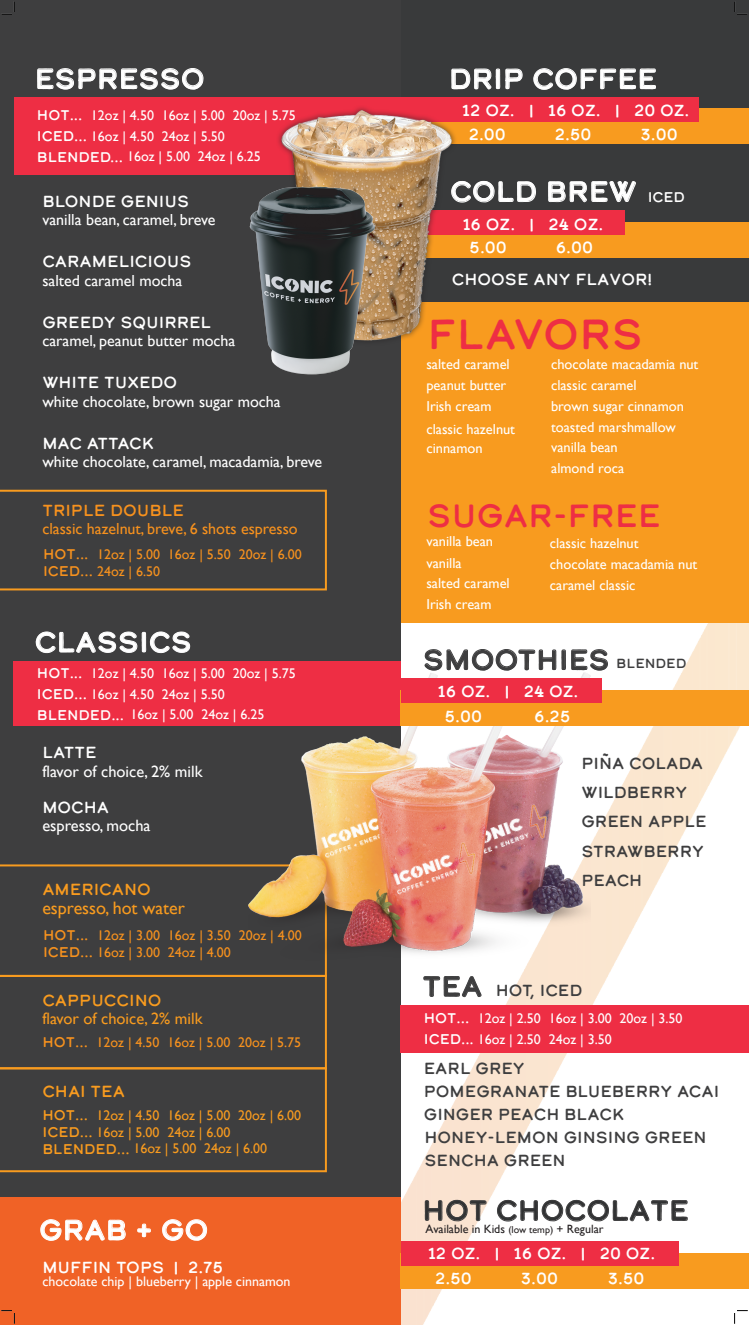
<style>
.page{position:relative;width:749px;height:1325px;background:#fff}
.page>*{position:absolute;margin:0;border:0;box-sizing:border-box;transform-origin:0 0}
.t1{font:41.88px "Calder Dark";color:#ee2e44}
.t2{font:32px "Calder Dark";color:#ee2e44}
.t3{font:27.88px "Calder Dark";color:#fff}
.t4{font:27.88px "Calder Dark";color:#3e3e3f}
.t5{font:27.88px "Calder Dark";color:#313233}
.t6{font:18px "Gill Sans";color:#f89b1f}
.t7{font:16.4px "Gill Sans";color:#fff}
.t8{font:16.4px "Gill Sans";color:#f89b1f}
.t9{font:16px "Calder Dark";color:#fff}
.t10{font:16px/29.4px "Calder Dark";color:#3e3e3f}
.t11{font:16px "Gill Sans";color:#fff}
.t12{font:16px "Gill Sans";color:#f6911e}
.t13{font:16px "Calder Dark";color:#f89b1f}
.t14{font:16px "Calder Dark";color:#f6911e}
.t15{font:16px "Calder Dark";letter-spacing:-.035em;color:#fff}
.t16{font:14.4px/20.8px "Gill Sans";color:#fff}
.t17{font:14px/21px "Gill Sans";color:#fff}
.t18{font:14px/16.9px "Gill Sans";color:#f6911e}
.t19{font:14px/16.9px "Gill Sans";color:#f89b1f}
.t20{font:14px "Calder Dark";color:#fff}
.t21{font:14px "Calder Dark";color:#f89b1f}
.t22{font:12px "Gill Sans";color:#231f20}
.s1{font-family:"Calder Dark"}
.s2{font-size:14px}
.s3{font-size:13.2px}
.s4{font-size:27.88px}
.s5{font-size:10px}
</style>
<div class="page">
<img style="left:401px;top:623px;width:348px;height:702px">
<div style="left:400px;top:0;width:349px;height:303px;background:#393a3b"></div>
<div style="left:391px;top:303px;width:358px;height:320px;background:#f89b1f"></div>
<div style="left:0;top:0;width:401px;height:1310px;background:#3e3e3f"></div>
<div style="left:0;top:1198px;width:401px;height:127px;background:#f06226"></div>
<div style="left:401px;top:1005px;width:348px;height:47px;background:#ee2e44"></div>
<svg style="left:0;top:490px;width:327px;height:100px"></svg>
<svg style="left:37px;top:68px;width:167px;height:22px"></svg>
<div style="left:14px;top:97px;width:387px;height:78px;background:#ee2e44"></div>
<svg style="left:423px;top:976px;width:59px;height:21px"></svg>
<div style="left:401px;top:108px;width:348px;height:36px;background:#f89b1f"></div>
<svg style="left:36px;top:631px;width:154px;height:22px"></svg>
<svg style="left:40px;top:1219px;width:86px;height:22px"></svg>
<svg style="left:137px;top:1223px;width:14px;height:14px"></svg>
<svg style="left:162px;top:1219px;width:45px;height:22px"></svg>
<div style="left:401px;top:97px;width:298px;height:25px;background:#ee2e44"></div>
<svg style="left:424px;top:649px;width:184px;height:22px"></svg>
<div style="left:419px;top:222px;width:330px;height:36px;background:#f89b1f"></div>
<svg style="left:500px;top:181px;width:36px;height:22px"></svg>
<svg style="left:548px;top:181px;width:88px;height:22px"></svg>
<div style="left:420px;top:210px;width:205px;height:25px;background:#ee2e44"></div>
<img style="left:284px;top:107px;width:164px;height:21px">
<img style="left:249px;top:128px;width:251px;height:247px">
<div style="left:14px;top:662px;width:387px;height:64px;background:#ee2e44"></div>
<svg style="left:0;top:864px;width:327px;height:308px"></svg>
<img style="left:248px;top:672px;width:342px;height:289px">
<div style="left:401px;top:690px;width:348px;height:36px;background:#f89b1f"></div>
<div style="left:401px;top:678px;width:200px;height:25px;background:#ee2e44"></div>
<svg style="left:451px;top:68px;width:72px;height:22px"></svg>
<svg style="left:533px;top:68px;width:123px;height:22px"></svg>
<div style="left:401px;top:1253px;width:348px;height:36px;background:#f89b1f"></div>
<div style="left:401px;top:1241px;width:277px;height:25px;background:#ee2e44"></div>
<svg style="left:424px;top:1199px;width:63px;height:23px"></svg>
<svg style="left:497px;top:1199px;width:191px;height:23px"></svg>
<img style="left:366px;top:818px;width:140px;height:104px">
<img style="left:313px;top:795px;width:68px;height:68px">
<img style="left:482px;top:799px;width:75px;height:67px">
<svg style="left:2px;top:2px;width:13px;height:13px"></svg>
<svg style="left:1px;top:1310px;width:14px;height:14px"></svg>
<svg style="left:734px;top:2px;width:13px;height:13px"></svg>
<svg style="left:734px;top:1310px;width:14px;height:14px"></svg>
<h3 class="t3" style="left:35px;top:60px;width:171px">ESPRESSO</h3>
<p class="t17" style="left:37px;top:105px;width:260px"><span class="s1">HOT...</span> 12oz | 4.50 16oz | 5.00 20oz | 5.75<br><span class="s1">ICED...</span> 16oz | 4.50 24oz | 5.50</p>
<p class="t20" style="left:37px;top:147px;width:88px">BLENDED...</p>
<p class="t17" style="left:127px;top:146px;width:135px">16oz | 5.00 24oz | 6.25</p>
<p class="t9" style="left:42px;top:190px;width:148px">BLONDE GENIUS</p>
<p class="t11" style="left:42px;top:210px;width:175px">vanilla bean, caramel, breve</p>
<p class="t9" style="left:42px;top:251px;width:151px">CARAMELICIOUS</p>
<p class="t11" style="left:42px;top:271px;width:142px">salted caramel mocha</p>
<p class="t9" style="left:42px;top:311px;width:170px">GREEDY SQUIRREL</p>
<p class="t11" style="left:42px;top:331px;width:195px">caramel, peanut butter mocha</p>
<p class="t9" style="left:42px;top:372px;width:136px">WHITE TUXEDO</p>
<p class="t11" style="left:42px;top:392px;width:240px">white chocolate, brown sugar mocha</p>
<p class="t15" style="left:42px;top:432px;width:114px">MAC ATTACK</p>
<p class="t11" style="left:42px;top:452px;width:281px">white chocolate, caramel, macadamia, breve</p>
<p class="t14" style="left:42px;top:500px;width:143px">TRIPLE DOUBLE</p>
<p class="t12" style="left:42px;top:520px;width:257px">classic hazelnut, breve, 6 shots espresso</p>
<p class="t18" style="left:43px;top:545px;width:260px"><span class="s1">HOT...</span> 12oz | 5.00 16oz | 5.50 20oz | 6.00<br><span class="s1">ICED...</span> 24oz | 6.50</p>
<h3 class="t3" style="left:35px;top:623px;width:159px">CLASSICS</h3>
<p class="t17" style="left:37px;top:663px;width:260px"><span class="s1">HOT...</span> 12oz | 4.50 16oz | 5.00 20oz | 5.75<br><span class="s1">ICED...</span> 16oz | 4.50 24oz | 5.50</p>
<p class="t20" style="left:37px;top:706px;width:89px">BLENDED...</p>
<p class="t17" style="left:131px;top:704px;width:135px">16oz | 5.00 24oz | 6.25</p>
<p class="t9" style="left:42px;top:742px;width:56px">LATTE</p>
<p class="t7" style="left:42px;top:762px;width:162px">flavor of choice, 2% milk</p>
<p class="t9" style="left:42px;top:796px;width:68px">MOCHA</p>
<p class="t7" style="left:42px;top:816px;width:110px">espresso, mocha</p>
<p class="t13" style="left:42px;top:879px;width:110px">AMERICANO</p>
<p class="t6" style="left:42px;top:897px;width:144px">espresso, hot water</p>
<p class="t18" style="left:43px;top:927px;width:260px"><span class="s1">HOT...</span> 12oz | 3.00 16oz | 3.50 20oz | 4.00<br><span class="s1">ICED...</span> 16oz | 3.00 24oz | 4.00</p>
<p class="t13" style="left:42px;top:989px;width:121px">CAPPUCCINO</p>
<p class="t8" style="left:42px;top:1009px;width:162px">flavor of choice, 2% milk</p>
<p class="t18" style="left:42px;top:1034px;width:260px"><span class="s1">HOT...</span> 12oz | 4.50 16oz | 5.00 20oz | 5.75</p>
<p class="t13" style="left:42px;top:1081px;width:84px">CHAI TEA</p>
<p class="t19" style="left:42px;top:1107px;width:260px"><span class="s1">HOT...</span> 12oz | 4.50 16oz | 5.00 20oz | 6.00<br><span class="s1">ICED...</span> 16oz | 5.00 24oz | 6.00</p>
<p class="t21" style="left:42px;top:1140px;width:89px">BLENDED...</p>
<p class="t19" style="left:133px;top:1140px;width:135px">16oz | 5.00 24oz | 6.00</p>
<h3 class="t3" style="left:39px;top:1211px;width:171px">GRAB + GO</h3>
<p class="t9" style="left:42px;top:1256px;width:182px">MUFFIN TOPS | 2.75</p>
<p class="t17" style="left:42px;top:1271px;width:250px">chocolate chip | blueberry | apple cinnamon</p>
<h3 class="t3" style="left:449px;top:60px;width:210px">DRIP COFFEE</h3>
<p class="t9" style="left:462px;top:99px;width:229px">12 OZ. | 16 OZ. | 20 OZ.</p>
<p class="t9" style="left:469px;top:123px;width:39px">2.00</p>
<p class="t9" style="left:555px;top:123px;width:38px">2.50</p>
<p class="t9" style="left:640px;top:123px;width:39px">3.00</p>
<h3 class="t3" style="left:450px;top:173px;width:236px">COLD BREW <span class="s2">ICED</span></h3>
<p class="t9" style="left:463px;top:213px;width:142px">16 OZ. | 24 OZ.</p>
<p class="t9" style="left:470px;top:237px;width:39px">5.00</p>
<p class="t9" style="left:556px;top:237px;width:39px">6.00</p>
<p class="t9" style="left:452px;top:268px;width:202px">CHOOSE ANY FLAVOR!</p>
<h1 class="t1" style="left:427px;top:306px;width:218px">FLAVORS</h1>
<p class="t16" style="left:426px;top:354px;width:85px">salted caramel peanut butter<br>Irish cream</p>
<p class="t16" style="left:426px;top:419px;width:90px;line-height:19.6px">classic hazelnut cinnamon</p>
<p class="t16" style="left:551px;top:354px;width:149px">chocolate macadamia nut classic caramel<br>brown sugar cinnamon toasted marshmallow vanilla bean</p>
<p class="t16" style="left:551px;top:458px;width:75px">almond roca</p>
<h2 class="t2" style="left:427px;top:494px;width:235px">SUGAR-FREE</h2>
<p class="t16" style="left:426px;top:531px;width:68px;line-height:21.6px">vanilla bean vanilla</p>
<p class="t16" style="left:426px;top:573px;width:85px">salted caramel<br>Irish cream</p>
<p class="t16" style="left:550px;top:533px;width:149px">classic hazelnut chocolate macadamia nut caramel classic</p>
<h3 class="t4" style="left:423px;top:641px;width:265px">SMOOTHIES <span class="s3">BLENDED</span></h3>
<p class="t9" style="left:438px;top:680px;width:142px">16 OZ. | 24 OZ.</p>
<p class="t9" style="left:445px;top:705px;width:39px">5.00</p>
<p class="t9" style="left:534px;top:705px;width:38px">6.25</p>
<p class="t10" style="left:581px;top:748px;width:127px">PIÑA COLADA<br>WILDBERRY<br>GREEN APPLE<br>STRAWBERRY<br>PEACH</p>
<p class="t10" style="left:422px;top:975px;width:161px"><span class="s4">TEA</span> HOT, ICED</p>
<p class="t17" style="left:424px;top:1008px;width:260px;line-height:20.2px"><span class="s1">HOT...</span> 12oz | 2.50 16oz | 3.00 20oz | 3.50<br><span class="s1">ICED...</span> 16oz | 2.50 24oz | 3.50</p>
<p class="t10" style="left:424px;top:1057px;width:297px;line-height:22.8px">EARL GREY<br>POMEGRANATE BLUEBERRY ACAI<br>GINGER PEACH BLACK</p>
<p class="t10" style="left:424px;top:1125px;width:284px;line-height:23.2px">HONEY-LEMON GINSING GREEN<br>SENCHA GREEN</p>
<h3 class="t5" style="left:422px;top:1191px;width:268px">HOT CHOCOLATE</h3>
<p class="t22" style="left:426px;top:1222px;width:179px">Available in Kids <span class="s5">(low temp)</span> + Regular</p>
<p class="t9" style="left:428px;top:1242px;width:229px">12 OZ. | 16 OZ. | 20 OZ.</p>
<p class="t9" style="left:435px;top:1268px;width:38px">2.50</p>
<p class="t9" style="left:521px;top:1268px;width:39px">3.00</p>
<p class="t9" style="left:608px;top:1268px;width:38px">3.50</p>
</div>
